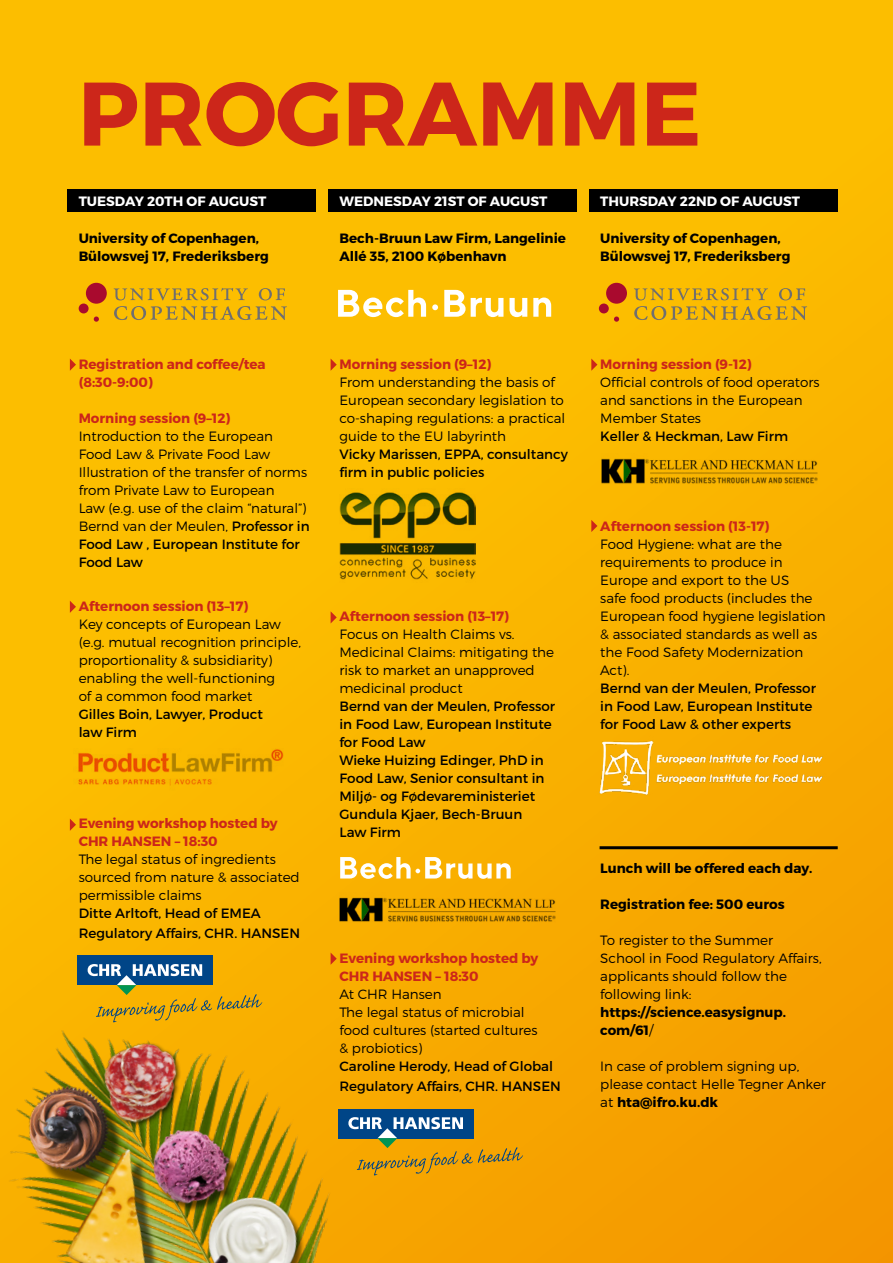
<style>
.page{position:relative;width:893px;height:1263px;background:#fff}
.page>*{position:absolute;margin:0;border:0;box-sizing:border-box;transform-origin:0 0}
.t1{font:700 90px "Montserrat";color:#cc261a}
.t2{font:300 13.5px/18px "Montserrat";color:#000}
.t3{font:13.5px/18px "Montserrat";color:#000}
.t4{font:700 13.5px/18px "Montserrat";color:#cc261a}
.t5{font:700 13.5px/18px "Montserrat";color:#000}
.t6{font:700 13.5px "Montserrat";color:#fff}
.s1{font-weight:400}
.s2{font-weight:300}
.s3{font-weight:700}
</style>
<div class="page">
<div style="left:0;top:0;width:893px;height:1263px;background:linear-gradient(to bottom,#fdc500,#f6a100)"></div>
<img style="left:0;top:1016px;width:387px;height:247px">
<div style="left:67px;top:189px;width:249px;height:23px;background:#000"></div>
<div style="left:328px;top:189px;width:249px;height:23px;background:#000"></div>
<div style="left:589px;top:189px;width:249px;height:23px;background:#000"></div>
<svg style="left:338px;top:290px;width:88px;height:27px"></svg>
<svg style="left:444px;top:290px;width:59px;height:27px"></svg>
<svg style="left:509px;top:298px;width:18px;height:19px"></svg>
<svg style="left:533px;top:298px;width:18px;height:19px"></svg>
<svg style="left:432px;top:304px;width:6px;height:6px"></svg>
<svg style="left:340px;top:857px;width:171px;height:22px"></svg>
<img style="left:334px;top:892px;width:228px;height:34px">
<img style="left:595px;top:454px;width:228px;height:34px">
<img style="left:594px;top:736px;width:234px;height:63px">
<img style="left:339px;top:489px;width:136px;height:94px">
<img style="left:68px;top:743px;width:226px;height:51px">
<div style="left:86px;top:283px;width:21px;height:21px;background:#a90a2e;border-radius:50%"></div>
<div style="left:79px;top:304px;width:10px;height:9px;background:#a90a2e;border-radius:50%"></div>
<svg style="left:94px;top:316px;width:5px;height:6px"></svg>
<svg style="left:114px;top:288px;width:134px;height:12px;background:#d7a91c"></svg>
<svg style="left:259px;top:288px;width:26px;height:12px"></svg>
<svg style="left:114px;top:306px;width:173px;height:14px;background:#d5a81d"></svg>
<div style="left:606px;top:283px;width:21px;height:21px;background:#a90a2e;border-radius:50%"></div>
<div style="left:599px;top:304px;width:10px;height:9px;background:#a90a2e;border-radius:50%"></div>
<svg style="left:614px;top:316px;width:5px;height:6px"></svg>
<svg style="left:634px;top:288px;width:134px;height:12px;background:#d7a81c"></svg>
<svg style="left:779px;top:288px;width:26px;height:12px"></svg>
<svg style="left:634px;top:306px;width:173px;height:14px;background:#d5a61d"></svg>
<hr style="left:600px;top:846px;width:238px;height:3px;background:#000">
<div style="left:77px;top:956px;width:136px;height:29px;background:#004587"></div>
<svg style="left:88px;top:964px;width:174px;height:58px"></svg>
<div style="left:338px;top:1109px;width:136px;height:29px;background:#004587"></div>
<svg style="left:348px;top:1117px;width:175px;height:58px"></svg>
<svg style="left:70px;top:359px;width:6px;height:12px"></svg>
<svg style="left:331px;top:359px;width:6px;height:12px"></svg>
<svg style="left:591px;top:359px;width:6px;height:12px"></svg>
<svg style="left:591px;top:520px;width:6px;height:12px"></svg>
<svg style="left:331px;top:611px;width:6px;height:12px"></svg>
<svg style="left:331px;top:952px;width:6px;height:13px"></svg>
<svg style="left:70px;top:601px;width:6px;height:12px"></svg>
<svg style="left:70px;top:819px;width:6px;height:12px"></svg>
<h1 class="t1" style="left:78px;top:58px;width:625px">PROGRAMME</h1>
<p class="t6" style="left:79px;top:193px;width:189px">TUESDAY 20TH OF AUGUST</p>
<p class="t5" style="left:79px;top:230px;width:192px">University of Copenhagen,<br>Bülowsvej 17, Frederiksberg</p>
<p class="t6" style="left:339px;top:193px;width:209px">WEDNESDAY 21ST OF AUGUST</p>
<p class="t5" style="left:339px;top:230px;width:228px">Bech-Bruun Law Firm, Langelinie<br>Allé 35, 2100 København</p>
<p class="t6" style="left:600px;top:192px;width:201px">THURSDAY 22ND OF AUGUST</p>
<p class="t5" style="left:600px;top:230px;width:192px">University of Copenhagen,<br>Bülowsvej 17, Frederiksberg</p>
<p class="t4" style="left:79px;top:356px;width:189px">Registration and coffee/tea (8:30-9:00)</p>
<p class="t4" style="left:79px;top:410px;width:153px">Morning session (9–12)</p>
<p class="t2" style="left:79px;top:427px;width:232px">Introduction to the European<br>Food Law &amp; Private Food Law<br>Illustration of the transfer of norms from Private Law to European<br>Law (e.g. use of the claim “natural”)<br>Bernd van der Meulen, <span class="s1">Professor in<br>Food Law , European Institute for<br>Food Law</span></p>
<p class="t4" style="left:79px;top:597px;width:171px">Afternoon session (13–17)</p>
<p class="t2" style="left:79px;top:615px;width:224px">Key concepts of European Law (e.g. mutual recognition principle, proportionality &amp; subsidiarity) enabling the well-functioning<br>of a common food market</p>
<p class="t3" style="left:79px;top:705px;width:186px">Gilles Boin, Lawyer, Product law Firm</p>
<p class="t4" style="left:79px;top:815px;width:200px">Evening workshop hosted by<br>CHR HANSEN – 18:30</p>
<p class="t2" style="left:79px;top:850px;width:223px">The legal status of ingredients sourced from nature &amp; associated permissible claims</p>
<p class="t3" style="left:79px;top:904px;width:223px;line-height:19.5px">Ditte Arltoft, Head of EMEA<br>Regulatory Affairs, CHR. HANSEN</p>
<p class="t4" style="left:339px;top:356px;width:153px">Morning session (9–12)</p>
<p class="t2" style="left:339px;top:373px;width:227px">From understanding the basis of<br>European secondary legislation to co-shaping regulations: a practical guide to the EU labyrinth</p>
<p class="t3" style="left:339px;top:445px;width:230px">Vicky Marissen, EPPA, consultancy firm in public policies</p>
<p class="t4" style="left:339px;top:608px;width:171px">Afternoon session (13–17)</p>
<p class="t2" style="left:339px;top:625px;width:216px">Focus on Health Claims vs.<br>Medicinal Claims: mitigating the risk to market an unapproved medicinal product</p>
<p class="t3" style="left:339px;top:697px;width:217px">Bernd van der Meulen, Professor in Food Law, European Institute for Food Law<br>Wieke Huizing Edinger, PhD in<br>Food Law, Senior consultant in<br>Miljø- og Fødevareministeriet<br>Gundula Kjaer, Bech-Bruun<br>Law Firm</p>
<p class="t4" style="left:339px;top:950px;width:200px">Evening workshop hosted by<br>CHR HANSEN – 18:30</p>
<p class="t2" style="left:339px;top:985px;width:200px">At CHR Hansen<br>The legal status of microbial food cultures (started cultures &amp; probiotics)</p>
<p class="t3" style="left:339px;top:1056px;width:223px;line-height:19.5px">Caroline Herody, Head of Global<br>Regulatory Affairs, CHR. HANSEN</p>
<p class="t4" style="left:600px;top:356px;width:153px">Morning session (9-12)</p>
<p class="t2" style="left:600px;top:373px;width:221px">Official controls of food operators and sanctions in the European<br>Member States</p>
<p class="t3" style="left:600px;top:427px;width:189px">Keller &amp; Heckman, Law Firm</p>
<p class="t4" style="left:600px;top:518px;width:171px">Afternoon session (13-17)</p>
<p class="t2" style="left:600px;top:535px;width:227px">Food Hygiene: what are the requirements to produce in<br>Europe and export to the US<br>safe food products (includes the<br>European food hygiene legislation &amp; associated standards as well as the Food Safety Modernization<br>Act).</p>
<p class="t3" style="left:600px;top:679px;width:217px">Bernd van der Meulen, Professor in Food Law, European Institute for Food Law &amp; other experts</p>
<p class="t5" style="left:600px;top:860px;width:214px">Lunch will be offered each day.</p>
<p class="t5" style="left:600px;top:896px;width:186px">Registration fee: 500 euros</p>
<p class="t2" style="left:600px;top:931px;width:223px">To register to the Summer<br>School in Food Regulatory Affairs, applicants should follow the following link:</p>
<p class="t5" style="left:600px;top:1004px;width:187px">https://science.easysignup. com/61<span class="s2">/</span></p>
<p class="t2" style="left:600px;top:1057px;width:227px">In case of problem signing up, please contact Helle Tegner Anker at <span class="s3">hta@ifro.ku.dk</span></p>
</div>
